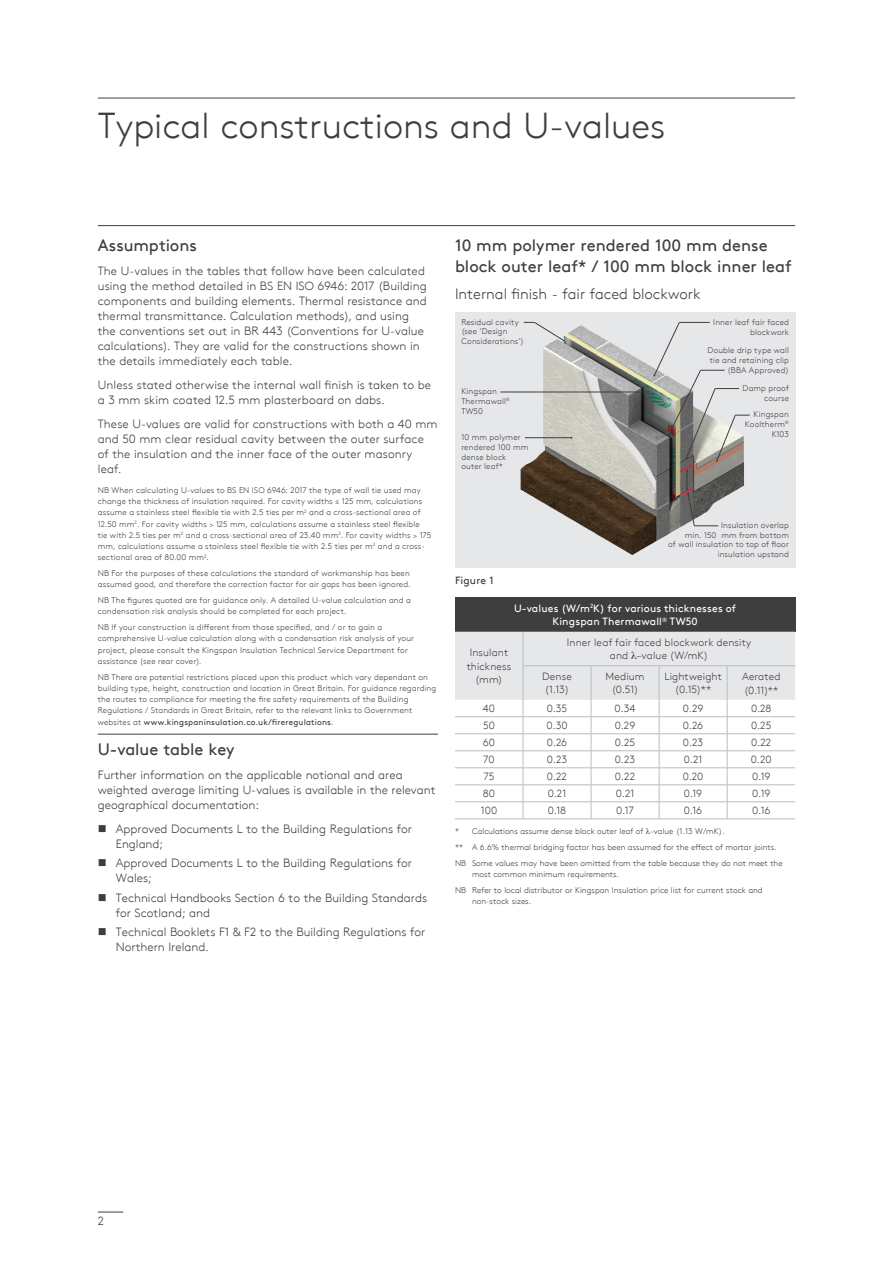
<style>
.page{position:relative;width:893px;height:1263px;background:#fff}
.page>*{position:absolute;margin:0;border:0;box-sizing:border-box;transform-origin:0 0}
.t1{font:300 36px "Kingspan Brown TT";color:#3e3e3f}
.t2{font:16.5px/21px "Kingspan Brown TT";color:#3e3e3f}
.t3{font:300 15px "Kingspan Brown TT";color:#3e3e3f}
.t4{font:300 12px/15px "Kingspan Brown TT";color:#3e3e3f}
.t5{font:300 10.5px/13.5px "Kingspan Brown TT";letter-spacing:.01em;color:#3e3e3f;text-align:center}
.t6{font:10.5px/13.5px "Kingspan Brown TT";letter-spacing:.015em;color:#fff;text-align:center}
.t7{font:10.5px "Kingspan Brown TT";letter-spacing:.015em;color:#3e3e3f}
.t8{font:300 8.25px/9.8px "Kingspan Brown TT";letter-spacing:.015em;color:#3e3e3f}
.s1{font-family:"Adobe Garamond Pro";font-weight:400}
.s2{font-weight:400}
</style>
<div class="page">
<svg style="left:98px;top:1212px;width:25px;height:1px"></svg>
<img style="left:455px;top:312px;width:340px;height:255px">
<hr style="left:98px;top:225px;width:697px;height:1px;background:#3e3e3f">
<hr style="left:98px;top:98px;width:697px;height:1px;background:#3e3e3f">
<hr style="left:98px;top:734px;width:340px;height:1px;background:#3e3e3f">
<div style="left:455px;top:598px;width:340px;height:34px;background:#3e3e3f"></div>
<svg style="left:524px;top:322px;width:41px;height:20px"></svg>
<hr style="left:500px;top:392px;width:148px;height:1px;background:#3e3e3f">
<hr style="left:525px;top:437px;width:46px;height:1px;background:#3e3e3f">
<svg style="left:647px;top:322px;width:103px;height:204px;background:#afafac"></svg>
<svg style="left:455px;top:632px;width:340px;height:187px"></svg>
<h1 class="t1" style="left:98px;top:99px;width:569px">Typical constructions and U-values</h1>
<h2 class="t2" style="left:98px;top:233px;width:101px">Assumptions</h2>
<p class="t4" style="left:98px;top:262px;width:331px">The U-values in the tables that follow have been calculated using the method detailed in BS EN ISO 6946: 2017 (Building components and building elements. Thermal resistance and thermal transmittance. Calculation methods), and using the conventions set out in BR 443 (Conventions for U-value calculations). They are valid for the constructions shown in the details immediately each table.</p>
<h3 class="t4" style="left:98px;top:376px;width:335px">Unless stated otherwise the internal wall finish is taken to be a 3 mm skim coated 12.5 mm plasterboard on dabs.</h3>
<h3 class="t4" style="left:98px;top:415px;width:341px">These U-values are valid for constructions with both a 40 mm and 50 mm clear residual cavity between the outer surface of the insulation and the inner face of the outer masonry leaf.</h3>
<p class="t8" style="left:98px;top:484px;width:335px;line-height:11.2px">NB When calculating U-values to BS EN ISO 6946: 2017 the type of wall tie used may change the thickness of insulation required. For cavity widths <span class="s1">≤</span> 125 mm, calculations assume a stainless steel flexible tie with 2.5 ties per m<sup>2</sup> and a cross-sectional area of 12.50 mm<sup>2</sup>. For cavity widths <span class="s1">&gt;</span> 125 mm, calculations assume a stainless steel flexible tie with 2.5 ties per m<sup>2</sup> and a cross-sectional area of 23.40 mm<sup>2</sup>. For cavity widths <span class="s1">&gt;</span> 175 mm, calculations assume a stainless steel flexible tie with 2.5 ties per m<sup>2</sup> and a cross&shy;sectional area of 80.00 mm<sup>2</sup>.</p>
<p class="t8" style="left:98px;top:567px;width:314px;line-height:11.2px">NB For the purposes of these calculations the standard of workmanship has been assumed good, and therefore the correction factor for air gaps has been ignored.</p>
<p class="t8" style="left:98px;top:594px;width:315px;line-height:11.2px">NB The figures quoted are for guidance only. A detailed U-value calculation and a condensation risk analysis should be completed for each project.</p>
<p class="t8" style="left:98px;top:621px;width:318px;line-height:11.2px">NB If your construction is different from those specified, and / or to gain a comprehensive U-value calculation along with a condensation risk analysis of your project, please consult the Kingspan Insulation Technical Service Department for assistance (see rear cover).</p>
<p class="t8" style="left:98px;top:670px;width:340px;line-height:11.2px">NB There are potential restrictions placed upon this product which vary dependant on building type, height, construction and location in Great Britain. For guidance regarding the routes to compliance for meeting the fire safety requirements of the Building Regulations / Standards in Great Britain, refer to the relevant links to Government websites at <span class="s2">www.kingspaninsulation.co.uk/fireregulations</span>.</p>
<h2 class="t2" style="left:98px;top:737px;width:138px">U-value table key</h2>
<h3 class="t4" style="left:98px;top:766px;width:339px">Further information on the applicable notional and area weighted average limiting U-values is available in the relevant geographical documentation:</h3>
<h3 class="t4" style="left:116px;top:820px;width:298px;text-indent:-18px">■ Approved Documents L to the Building Regulations for<br>England;</h3>
<h3 class="t4" style="left:116px;top:854px;width:298px;text-indent:-18px">■ Approved Documents L to the Building Regulations for<br>Wales;</h3>
<h3 class="t4" style="left:116px;top:889px;width:313px;text-indent:-18px">■ Technical Handbooks Section 6 to the Building Standards for Scotland; and</h3>
<h3 class="t4" style="left:116px;top:923px;width:311px;text-indent:-18px">■ Technical Booklets F1 &amp; F2 to the Building Regulations for<br>Northern Ireland.</h3>
<h2 class="t2" style="left:455px;top:233px;width:338px">10 mm polymer rendered 100 mm dense block outer leaf* / 100 mm block inner leaf</h2>
<h3 class="t3" style="left:455px;top:282px;width:247px">Internal finish - fair faced blockwork</h3>
<p class="t8" style="left:461px;top:316px;width:64px">Residual cavity (see ‘Design<br>Considerations’)</p>
<p class="t8" style="left:461px;top:386px;width:50px">Kingspan<br>Thermawall<sup>®<br></sup>TW50</p>
<p class="t8" style="left:461px;top:432px;width:69px">10 mm polymer rendered 100 mm dense block outer leaf*</p>
<p class="t7" style="left:455px;top:572px;width:40px">Figure 1</p>
<p class="t8" style="left:713px;top:317px;width:77px;text-align:right">Inner leaf fair faced blockwork</p>
<p class="t8" style="left:708px;top:345px;width:83px;text-align:right">Double drip type wall tie and retaining clip (BBA Approved)</p>
<p class="t8" style="left:743px;top:383px;width:48px;text-align:right">Damp proof course</p>
<p class="t8" style="left:745px;top:409px;width:46px;text-align:right">Kingspan<br>Kooltherm<sup>®<br></sup>K103</p>
<p class="t8" style="left:668px;top:520px;width:122px;text-align:right">Insulation overlap<br>min. 150 mm from bottom<br>of wall insulation to top of floor insulation upstand</p>
<p class="t6" style="left:514px;top:601px;width:224px">U-values (W/m<sup>2</sup>K) for various thicknesses of<br>Kingspan Thermawall<sup>®</sup> TW50</p>
<p class="t5" style="left:467px;top:645px;width:46px">Insulant thickness (mm)</p>
<p class="t5" style="left:567px;top:635px;width:186px">Inner leaf fair faced blockwork density and –value (W/mK)</p>
<p class="t5" style="left:542px;top:669px;width:31px;text-align:left">Dense (1.13)</p>
<p class="t5" style="left:606px;top:669px;width:41px">Medium (0.51)</p>
<p class="t5" style="left:664px;top:669px;width:59px">Lightweight (0.15)**</p>
<p class="t5" style="left:742px;top:669px;width:40px;text-align:left">Aerated (0.11)**</p>
<p class="t5" style="left:483px;top:701px;width:14px">40</p>
<p class="t5" style="left:547px;top:701px;width:22px">0.35</p>
<p class="t5" style="left:614px;top:701px;width:23px">0.34</p>
<p class="t5" style="left:683px;top:701px;width:22px">0.29</p>
<p class="t5" style="left:751px;top:701px;width:22px">0.28</p>
<p class="t5" style="left:483px;top:718px;width:13px">50</p>
<p class="t5" style="left:546px;top:718px;width:23px">0.30</p>
<p class="t5" style="left:615px;top:718px;width:22px">0.29</p>
<p class="t5" style="left:683px;top:718px;width:22px">0.26</p>
<p class="t5" style="left:751px;top:718px;width:22px">0.25</p>
<p class="t5" style="left:483px;top:735px;width:14px">60</p>
<p class="t5" style="left:547px;top:735px;width:22px">0.26</p>
<p class="t5" style="left:615px;top:735px;width:22px">0.25</p>
<p class="t5" style="left:683px;top:735px;width:22px">0.23</p>
<p class="t5" style="left:751px;top:735px;width:22px">0.22</p>
<p class="t5" style="left:483px;top:752px;width:13px">70</p>
<p class="t5" style="left:547px;top:752px;width:22px">0.23</p>
<p class="t5" style="left:615px;top:752px;width:22px">0.23</p>
<p class="t5" style="left:684px;top:752px;width:20px">0.21</p>
<p class="t5" style="left:751px;top:752px;width:22px">0.20</p>
<p class="t5" style="left:483px;top:769px;width:12px">75</p>
<p class="t5" style="left:547px;top:769px;width:22px">0.22</p>
<p class="t5" style="left:615px;top:769px;width:22px">0.22</p>
<p class="t5" style="left:683px;top:769px;width:22px">0.20</p>
<p class="t5" style="left:752px;top:769px;width:20px">0.19</p>
<p class="t5" style="left:483px;top:786px;width:14px">80</p>
<p class="t5" style="left:548px;top:786px;width:20px">0.21</p>
<p class="t5" style="left:616px;top:786px;width:20px">0.21</p>
<p class="t5" style="left:684px;top:786px;width:20px">0.19</p>
<p class="t5" style="left:752px;top:786px;width:20px">0.19</p>
<p class="t5" style="left:481px;top:803px;width:18px">100</p>
<p class="t5" style="left:548px;top:803px;width:20px">0.18</p>
<p class="t5" style="left:616px;top:803px;width:19px">0.17</p>
<p class="t5" style="left:684px;top:803px;width:20px">0.16</p>
<p class="t5" style="left:752px;top:803px;width:20px">0.16</p>
<p class="t8" style="left:455px;top:823px;width:329px;line-height:15.8px">* Calculations assume dense block outer leaf of -value (1.13 W/mK).<br>** A 6.6% thermal bridging factor has been assumed for the effect of mortar joints.<br>NB Some values may have been omitted from the table because they do not meet the</p>
<p class="t8" style="left:455px;top:866px;width:309px;line-height:15.8px;text-indent:17px">most common minimum requirements.<br>NB Refer to local distributor or Kingspan Insulation price list for current stock and</p>
<p class="t8" style="left:472px;top:896px;width:61px">non-stock sizes.</p>
<h3 class="t4" style="left:98px;top:1213px;width:8px">2</h3>
</div>
